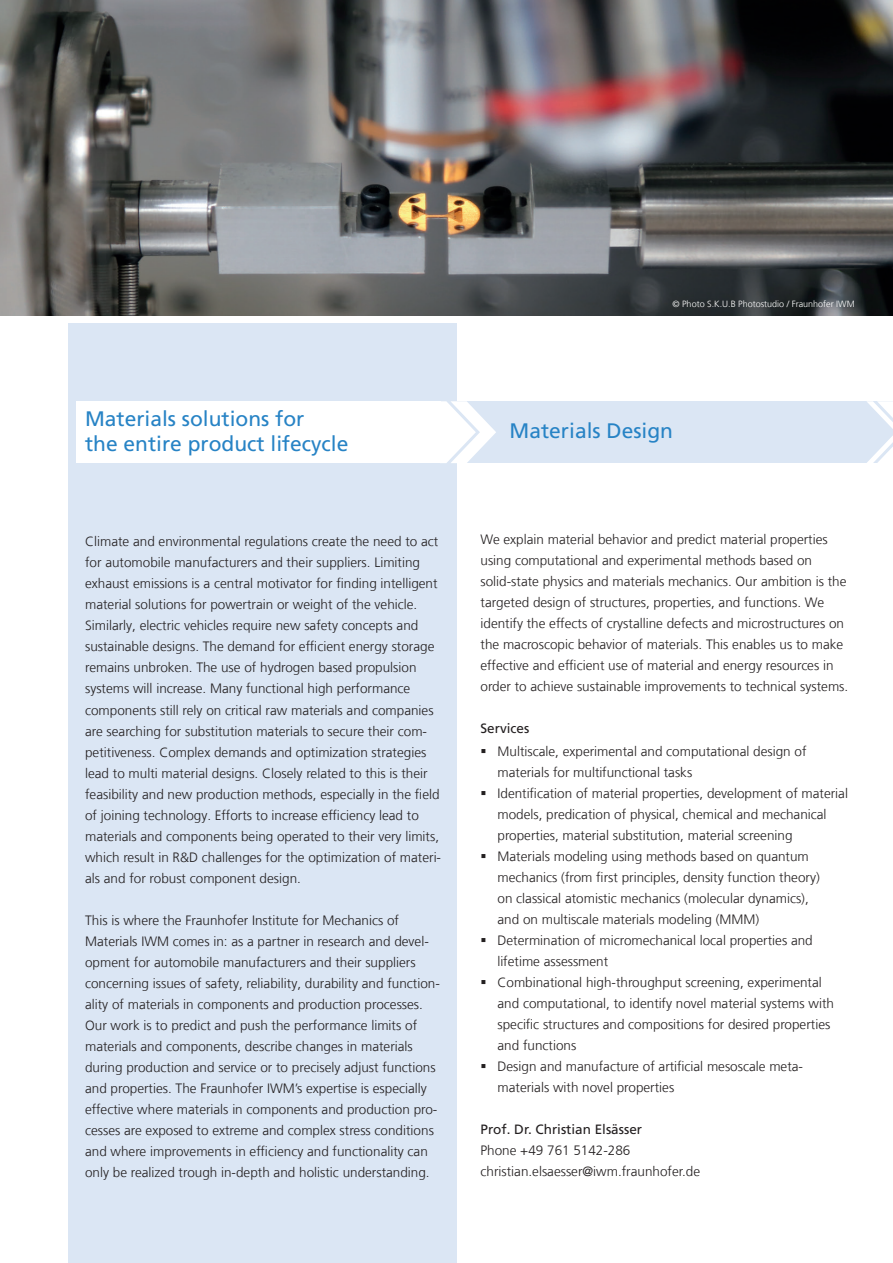
<style>
.page{position:relative;width:893px;height:1263px;background:#fff}
.page>*{position:absolute;margin:0;border:0;box-sizing:border-box;transform-origin:0 0}
.t1{font:21px/25.2px "Frutiger LT Com";color:#2783c5}
.t2{font:300 13.5px/21px "Frutiger LT Com";color:#231f20}
.t3{font:13.5px "Frutiger LT Com";color:#231f20}
.t4{font:300 9px "Frutiger LT Com";color:#fff}
</style>
<div class="page">
<div style="left:68px;top:323px;width:388px;height:940px;background:#dbe6f4"></div>
<div style="left:76px;top:401px;width:365px;height:62px;background:#fff"></div>
<div style="left:448px;top:401px;width:445px;height:62px;background:#dbe6f4"></div>
<img style="left:0;top:0;width:893px;height:315px">
<svg style="left:441px;top:401px;width:55px;height:62px"></svg>
<svg style="left:867px;top:401px;width:26px;height:62px"></svg>
<p class="t4" style="left:672px;top:299px;width:184px">© Photo S.K.U.B Photostudio / Fraunhofer IWM</p>
<h1 class="t1" style="left:85px;top:406px;width:265px">Materials solutions for<br>the entire product lifecycle</h1>
<p class="t2" style="left:85px;top:531px;width:358px">Climate and environmental regulations create the need to act for automobile manufacturers and their suppliers. Limiting exhaust emissions is a central motivator for finding intelligent material solutions for powertrain or weight of the vehicle.<br>Similarly, electric vehicles require new safety concepts and sustainable designs. The demand for efficient energy storage remains unbroken. The use of hydrogen based propulsion systems will increase. Many functional high performance components still rely on critical raw materials and companies are searching for substitution materials to secure their com&shy;petitiveness. Complex demands and optimization strategies lead to multi material designs. Closely related to this is their feasibility and new production methods, especially in the field of joining technology. Efforts to increase efficiency lead to materials and components being operated to their very limits, which result in R&amp;D challenges for the optimization of materi&shy;als and for robust component design.</p>
<p class="t2" style="left:85px;top:909px;width:356px">This is where the Fraunhofer Institute for Mechanics of Materials IWM comes in: as a partner in research and devel&shy;opment for automobile manufacturers and their suppliers concerning issues of safety, reliability, durability and function&shy;ality of materials in components and production processes.<br>Our work is to predict and push the performance limits of materials and components, describe changes in materials during production and service or to precisely adjust functions and properties. The Fraunhofer IWM’s expertise is especially effective where materials in components and production pro&shy;cesses are exposed to extreme and complex stress conditions and where improvements in efficiency and functionality can only be realized trough in-depth and holistic understanding.</p>
<h1 class="t1" style="left:510px;top:418px;width:165px">Materials Design</h1>
<p class="t2" style="left:480px;top:529px;width:369px">We explain material behavior and predict material properties using computational and experimental methods based on solid-state physics and materials mechanics. Our ambition is the targeted design of structures, properties, and functions. We identify the effects of crystalline defects and microstructures on the macroscopic behavior of materials. This enables us to make effective and efficient use of material and energy resources in order to achieve sustainable improvements to technical systems.</p>
<p class="t3" style="left:480px;top:721px;width:50px">Services</p>
<p class="t2" style="left:497px;top:741px;width:352px">Multiscale, experimental and computational design of materials for multifunctional tasks<br>Identification of material properties, development of material models, predication of physical, chemical and mechanical properties, material substitution, material screening Materials modeling using methods based on quantum mechanics (from first principles, density function theory)<br>on classical atomistic mechanics (molecular dynamics),<br>and on multiscale materials modeling (MMM)<br>Determination of micromechanical local properties and lifetime assessment<br>Combinational high-throughput screening, experimental<br>and computational, to identify novel material systems with specific structures and compositions for desired properties and functions<br>Design and manufacture of artificial mesoscale meta&shy;materials with novel properties</p>
<p class="t3" style="left:480px;top:1122px;width:163px">Prof. Dr. Christian Elsässer</p>
<p class="t2" style="left:480px;top:1140px;width:221px">Phone +49 761 5142-286 christian.elsaesser@iwm.fraunhofer.de</p>
</div>
